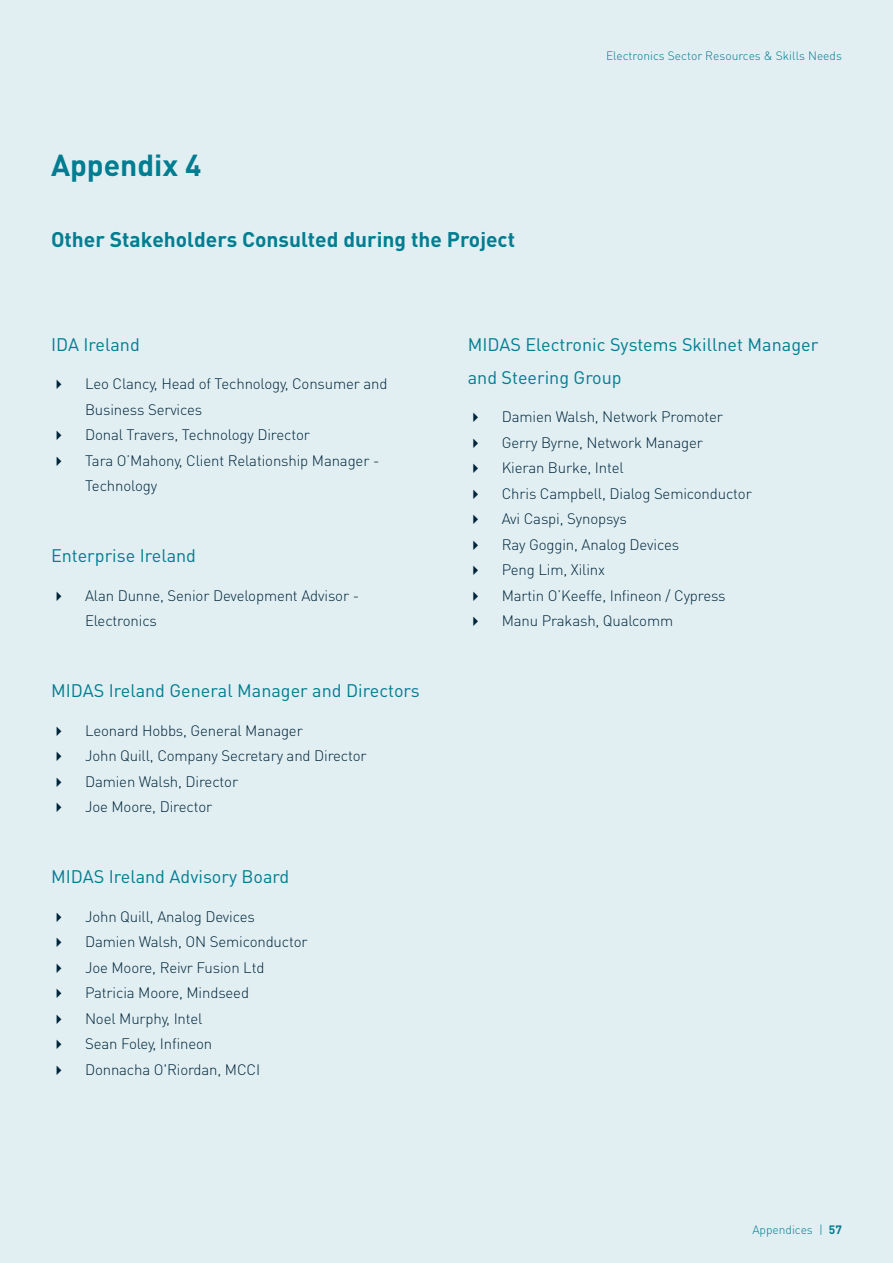
<style>
.page{position:relative;width:893px;height:1263px;background:#e1eff3}
.page>*{position:absolute;margin:0;border:0;box-sizing:border-box;transform-origin:0 0}
.t1{font:700 30px "DIN Pro";color:#007d90}
.t2{font:700 21px "DIN Pro";color:#007d90}
.t3{font:18px/33px "DIN Pro";color:#007d90}
.t4{font:300 15px/25.5px "DIN Pro";letter-spacing:-.01em;color:#002539}
.t5{font:300 12px "DIN Pro";color:#007d90}
.s1{font-weight:700}
</style>
<div class="page">
<h1 class="t1" style="left:51px;top:145px;width:152px">Appendix 4</h1>
<h2 class="t2" style="left:51px;top:225px;width:466px">Other Stakeholders Consulted during the Project</h2>
<p class="t5" style="left:606px;top:48px;width:237px">Electronics Sector Resources &amp; Skills Needs</p>
<p class="t3" style="left:51px;top:327px;width:90px">IDA Ireland</p>
<p class="t4" style="left:85px;top:370px;width:304px;text-indent:-34px">✔ Leo Clancy, Head of Technology, Consumer and<br>Business Services</p>
<p class="t4" style="left:51px;top:421px;width:260px">✔ Donal Travers, Technology Director</p>
<p class="t4" style="left:85px;top:447px;width:296px;text-indent:-34px">✔ Tara O’Mahony, Client Relationship Manager -<br>Technology</p>
<p class="t3" style="left:51px;top:538px;width:147px">Enterprise Ireland</p>
<p class="t4" style="left:85px;top:582px;width:275px;text-indent:-34px">✔ Alan Dunne, Senior Development Advisor -<br>Electronics</p>
<p class="t3" style="left:51px;top:674px;width:370px">MIDAS Ireland General Manager and Directors</p>
<p class="t4" style="left:51px;top:717px;width:253px">✔ Leonard Hobbs, General Manager</p>
<p class="t4" style="left:51px;top:742px;width:317px">✔ John Quill, Company Secretary and Director</p>
<p class="t4" style="left:51px;top:768px;width:189px">✔ Damien Walsh, Director</p>
<p class="t4" style="left:51px;top:793px;width:163px">✔ Joe Moore, Director</p>
<p class="t3" style="left:51px;top:860px;width:240px">MIDAS Ireland Advisory Board</p>
<p class="t4" style="left:51px;top:903px;width:205px">✔ John Quill, Analog Devices</p>
<p class="t4" style="left:51px;top:928px;width:258px">✔ Damien Walsh, ON Semiconductor</p>
<p class="t4" style="left:51px;top:954px;width:215px">✔ Joe Moore, Reivr Fusion Ltd</p>
<p class="t4" style="left:51px;top:979px;width:200px">✔ Patricia Moore, Mindseed</p>
<p class="t4" style="left:51px;top:1005px;width:153px">✔ Noel Murphy, Intel</p>
<p class="t4" style="left:51px;top:1030px;width:163px">✔ Sean Foley, Infineon</p>
<p class="t4" style="left:51px;top:1056px;width:211px">✔ Donnacha O'Riordan, MCCI</p>
<p class="t3" style="left:468px;top:327px;width:352px">MIDAS Electronic Systems Skillnet Manager and Steering Group</p>
<p class="t4" style="left:468px;top:403px;width:257px">✔ Damien Walsh, Network Promoter</p>
<p class="t4" style="left:468px;top:429px;width:237px">✔ Gerry Byrne, Network Manager</p>
<p class="t4" style="left:468px;top:454px;width:157px">✔ Kieran Burke, Intel</p>
<p class="t4" style="left:468px;top:480px;width:286px">✔ Chris Campbell, Dialog Semiconductor</p>
<p class="t4" style="left:468px;top:505px;width:161px">✔ Avi Caspi, Synopsys</p>
<p class="t4" style="left:468px;top:531px;width:213px">✔ Ray Goggin, Analog Devices</p>
<p class="t4" style="left:468px;top:556px;width:139px">✔ Peng Lim, Xilinx</p>
<p class="t4" style="left:468px;top:582px;width:259px">✔ Martin O’Keeffe, Infineon / Cypress</p>
<p class="t4" style="left:468px;top:607px;width:207px">✔ Manu Prakash, Qualcomm</p>
<p class="t5" style="left:752px;top:1221px;width:91px">Appendices | <span class="s1">57</span></p>
</div>
